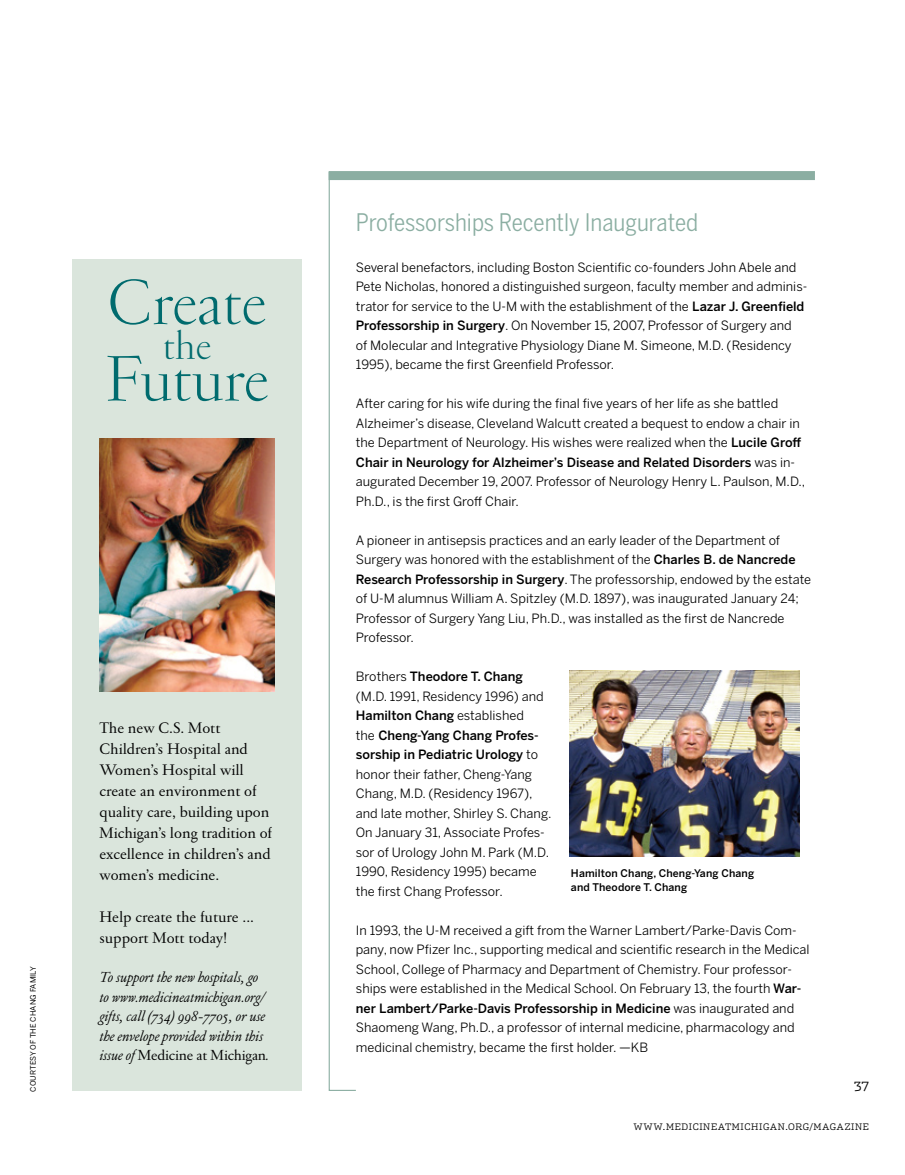
<style>
.page{position:relative;width:905px;height:1175px;background:#fff}
.page>*{position:absolute;margin:0;border:0;box-sizing:border-box;transform-origin:0 0}
.t1{font:300 69.75px "Garamond FB Display";color:#006b6e}
.t2{font:300 43.5px "Garamond FB Display";color:#006b6e}
.t3{font:24px "Benton Sans Cond";color:#8baea2}
.t4{font:16.5px/21px "Garamond FB Text";color:#000}
.t5{font:italic 15.75px/19.5px "Garamond FB Text";letter-spacing:-.01em;color:#000}
.t6{font:12.75px/19.5px "Benton Sans";color:#000}
.t7{font:300 12.75px "Dispatch";color:#000}
.t8{font:500 10.5px/13.5px "Benton Sans";letter-spacing:.01em;color:#000}
.t9{font:300 9px "Dispatch";letter-spacing:.07em;color:#000}
.t10{font:7.5px "Benton Sans Regluar";letter-spacing:.01em;color:#000}
.s1{font-style:normal}
.s2{font-weight:500}
</style>
<div class="page">
<div style="left:72px;top:259px;width:230px;height:831px;background:#dae5dc"></div>
<svg style="left:328px;top:180px;width:28px;height:911px"></svg>
<div style="left:328px;top:171px;width:486px;height:9px;background:#8baea2"></div>
<img style="left:570px;top:671px;width:229px;height:185px">
<img style="left:99px;top:438px;width:175px;height:253px">
<h1 class="t1" style="left:108px;top:266px;width:159px">Create</h1>
<h2 class="t2" style="left:163px;top:322px;width:50px">the</h2>
<h1 class="t1" style="left:106px;top:342px;width:164px">Future</h1>
<p class="t10" style="left:29px;top:1091px;width:127px;rotate:-90deg">Courtesy of the Chang Family</p>
<p class="t4" style="left:99px;top:718px;width:174px">The new C.S. Mott<br>Children’s Hospital and<br>Women’s Hospital will create an environment of quality care, building upon<br>Michigan’s long tradition of excellence in children’s and women’s medicine.</p>
<p class="t4" style="left:99px;top:907px;width:156px">Help create the future ... support Mott today!</p>
<p class="t5" style="left:99px;top:968px;width:172px">To support the new hospitals, go to www.medicineatmichigan.org/ gifts, call (734) 998-7705, or use the envelope provided within this issue of <span class="s1">Medicine at Michigan</span>.</p>
<h3 class="t3" style="left:356px;top:208px;width:344px">Professorships Recently I naugurated</h3>
<p class="t6" style="left:356px;top:257px;width:453px">Several benefactors, including Boston Scientific co-founders John Abele and Pete Nicholas, honored a distinguished surgeon, faculty member and adminis&shy;trator for service to the U-M with the establishment of the <span class="s2">Lazar J. Greenfield Professorship in Surgery</span>. On November 15, 2007, Professor of Surgery and<br>of Molecular and Integrative Physiology Diane M. Simeone, M.D. (Residency 1995), became the first Greenfield Professor.</p>
<p class="t6" style="left:356px;top:394px;width:451px">After caring for his wife during the final five years of her life as she battled Alzheimer’s disease, Cleveland Walcutt created a bequest to endow a chair in the Department of Neurology. His wishes were realized when the <span class="s2">Lucile Groff Chair in Neurology for Alzheimer’s Disease and Related Disorders</span> was in&shy;augurated December 19, 2007. Professor of Neurology Henry L. Paulson, M.D., Ph.D., is the first Groff Chair.</p>
<p class="t6" style="left:356px;top:530px;width:457px">A pioneer in antisepsis practices and an early leader of the Department of Surgery was honored with the establishment of the <span class="s2">Charles B. de Nancrede Research Professorship in Surgery</span>. The professorship, endowed by the estate of U-M alumnus William A. Spitzley (M.D. 1897), was inaugurated January 24; Professor of Surgery Yang Liu, Ph.D., was installed as the first de Nancrede Professor.</p>
<p class="t6" style="left:356px;top:667px;width:197px">Brothers <span class="s2">Theodore T. Chang </span>(M.D. 1991, Residency 1996) and<br><span class="s2">Hamilton Chang</span> established<br>the <span class="s2">Cheng-Yang Chang Profes&shy;sorship in Pediatric Urology</span> to honor their father, Cheng-Yang<br>Chang, M.D. (Residency 1967), and late mother, Shirley S. Chang.<br>On January 31, Associate Profes&shy;sor of Urology John M. Park (M.D.<br>1990, Residency 1995) became the first Chang Professor.</p>
<p class="t6" style="left:356px;top:920px;width:455px">In 1993, the U-M received a gift from the Warner Lambert/Parke-Davis Com&shy;pany, now Pfizer Inc., supporting medical and scientific research in the Medical School, College of Pharmacy and Department of Chemistry. Four professor&shy;ships were established in the Medical School. On February 13, the fourth <span class="s2">War&shy;ner Lambert/Parke-Davis Professorship in Medicine</span> was inaugurated and Shaomeng Wang, Ph.D., a professor of internal medicine, pharmacology and medicinal chemistry, became the first holder. —KB</p>
<p class="t8" style="left:571px;top:866px;width:185px">Hamilton Chang, Cheng-Yang Chang and Theodore T. Chang</p>
<p class="t7" style="left:854px;top:1078px;width:16px">37</p>
<p class="t9" style="left:633px;top:1121px;width:237px">WWW.MEDICINEATMICHIGAN.ORG/MAGAZINE</p>
</div>
